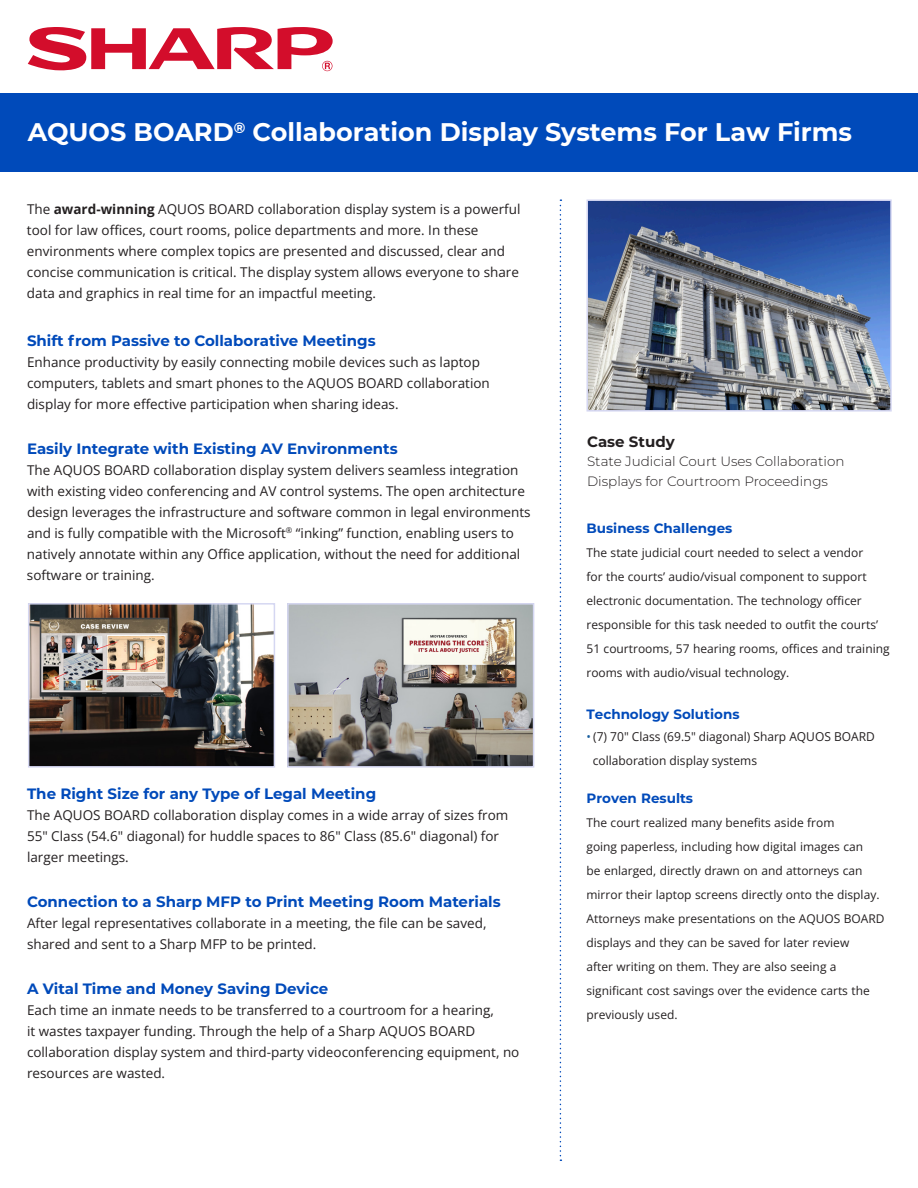
<style>
.page{position:relative;width:918px;height:1188px;background:#fff}
.page>*{position:absolute;margin:0;border:0;box-sizing:border-box;transform-origin:0 0}
.t1{font:700 25.5px "Montserrat";color:#fff}
.t2{font:700 15px "Montserrat";color:#004aba}
.t3{font:700 15px "Montserrat";color:#231f20}
.t4{font:13.5px/21px "Open Sans";color:#231f20}
.t5{font:300 13.5px/19.5px "Montserrat";color:#231f20}
.t6{font:700 13.5px "Montserrat";color:#004aba}
.t7{font:12.3px/24px "Open Sans";color:#231f20}
.t8{font:12px/24px "Open Sans";color:#231f20}
.s1{font-weight:700}
.s2{color:#175d9e}
</style>
<div class="page">
<img style="left:589px;top:202px;width:300px;height:207px">
<div style="left:586px;top:199px;width:306px;height:213px;border:2px solid #d5d7f2"></div>
<div style="left:0;top:93px;width:918px;height:78px;background:#004aba"></div>
<svg style="left:28px;top:27px;width:305px;height:44px"></svg>
<svg style="left:560px;top:199px;width:1px;height:962px"></svg>
<img style="left:290px;top:606px;width:241px;height:159px">
<div style="left:287px;top:603px;width:247px;height:165px;border:2px solid #d5d7f2"></div>
<img style="left:31px;top:606px;width:241px;height:159px">
<div style="left:28px;top:603px;width:247px;height:165px;border:2px solid #d5d7f2"></div>
<h1 class="t1" style="left:28px;top:114px;width:826px">AQUOS BOARD<sup>®</sup> Collaboration Display Systems For Law Firms</h1>
<p class="t4" style="left:27px;top:198px;width:495px">The <span class="s1">award-winning</span> AQUOS BOARD collaboration display system is a powerful tool for law offices, court rooms, police departments and more. In these environments where complex topics are presented and discussed, clear and concise communication is critical. The display system allows everyone to share data and graphics in real time for an impactful meeting.</p>
<p class="t2" style="left:27px;top:330px;width:350px">Shift from Passive to Collaborative Meetings</p>
<p class="t4" style="left:27px;top:351px;width:464px">Enhance productivity by easily connecting mobile devices such as laptop computers, tablets and smart phones to the AQUOS BOARD collaboration display for more effective participation when sharing ideas.</p>
<p class="t2" style="left:27px;top:438px;width:372px">Easily Integrate with Existing AV Environments</p>
<p class="t4" style="left:27px;top:459px;width:505px">The AQUOS BOARD collaboration display system delivers seamless integration with existing video conferencing and AV control systems. The open architecture design leverages the infrastructure and software common in legal environments and is fully compatible with the Microsoft<sup>®</sup> “inking” function, enabling users to natively annotate within any Office application, without the need for additional software or training.</p>
<p class="t2" style="left:27px;top:783px;width:351px">The Right Size for any Type of Legal Meeting</p>
<p class="t4" style="left:27px;top:804px;width:483px">The AQUOS BOARD collaboration display comes in a wide array of sizes from<br>55" Class (54.6" diagonal) for huddle spaces to 86" Class (85.6" diagonal) for larger meetings.</p>
<p class="t2" style="left:27px;top:891px;width:475px">Connection to a Sharp MFP to Print Meeting Room Materials</p>
<p class="t4" style="left:27px;top:912px;width:461px">After legal representatives collaborate in a meeting, the file can be saved, shared and sent to a Sharp MFP to be printed.</p>
<p class="t2" style="left:27px;top:978px;width:303px">A Vital Time and Money Saving Device</p>
<p class="t4" style="left:27px;top:999px;width:494px">Each time an inmate needs to be transferred to a courtroom for a hearing,<br>it wastes taxpayer funding. Through the help of a Sharp AQUOS BOARD collaboration display system and third-party videoconferencing equipment, no resources are wasted.</p>
<p class="t3" style="left:587px;top:430px;width:89px">Case Study</p>
<p class="t5" style="left:587px;top:451px;width:259px">State Judicial Court Uses Collaboration<br>Displays for Courtroom Proceedings</p>
<p class="t6" style="left:586px;top:518px;width:147px">Business Challenges</p>
<p class="t8" style="left:586px;top:540px;width:305px">The state judicial court needed to select a vendor<br>for the courts’ audio/visual component to support electronic documentation. The technology officer responsible for this task needed to outfit the courts’ 51 courtrooms, 57 hearing rooms, offices and training rooms with audio/visual technology.</p>
<p class="t6" style="left:586px;top:704px;width:155px">Technology Solutions</p>
<p class="t7" style="left:593px;top:724px;width:284px;text-indent:-6px"><span class="s2">•</span> (7) 70" Class (69.5" diagonal) Sharp AQUOS BOARD collaboration display systems</p>
<p class="t6" style="left:586px;top:788px;width:108px">Proven Results</p>
<p class="t8" style="left:586px;top:810px;width:300px">The court realized many benefits aside from<br>going paperless, including how digital images can<br>be enlarged, directly drawn on and attorneys can mirror their laptop screens directly onto the display.<br>Attorneys make presentations on the AQUOS BOARD displays and they can be saved for later review<br>after writing on them. They are also seeing a significant cost savings over the evidence carts the previously used.</p>
</div>
